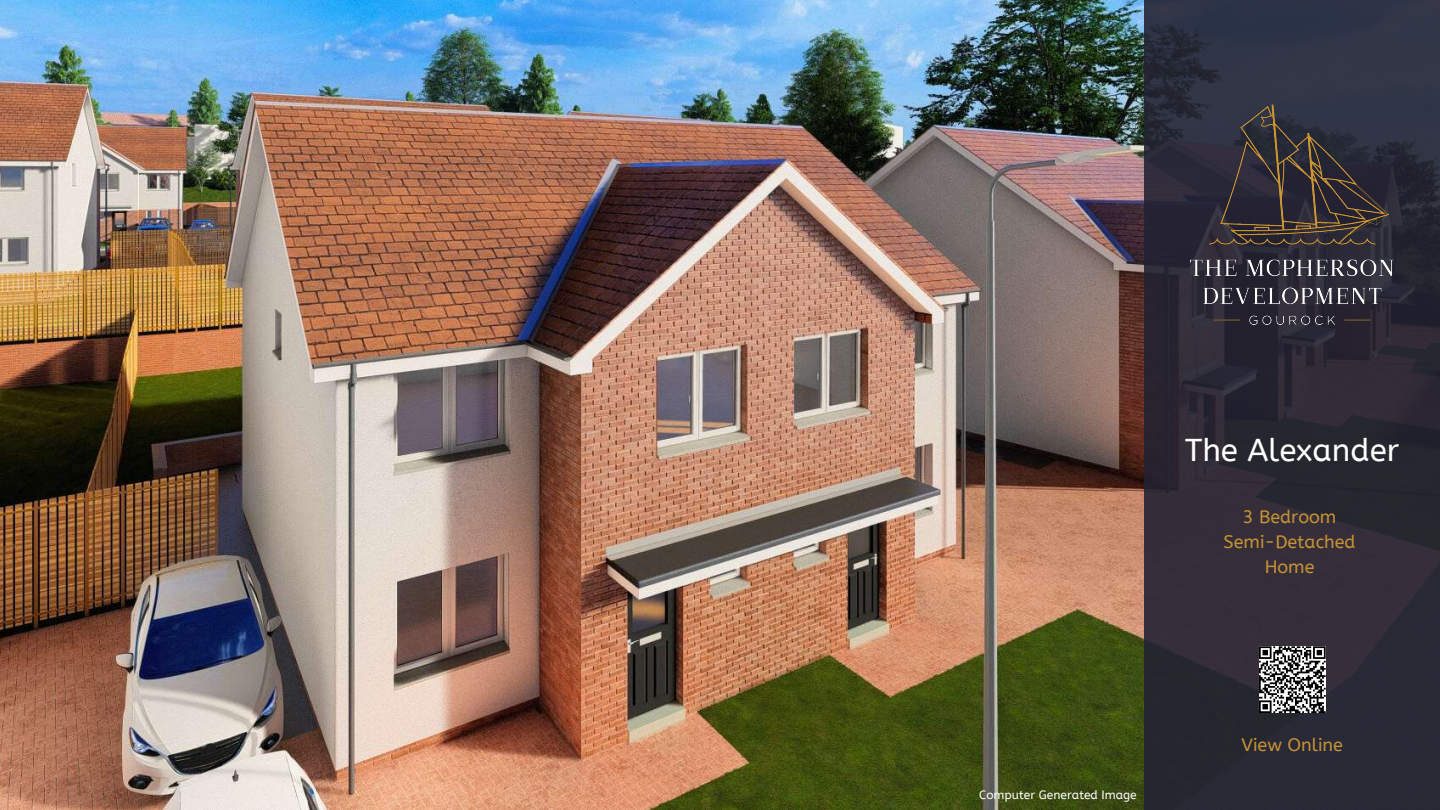
<style>
.page{position:relative;width:1440px;height:810px;background:#fff}
.page>*{position:absolute;margin:0;border:0;box-sizing:border-box;transform-origin:0 0}
.t1{font:31.5px "A Bee Zee";color:#fff}
.t2{font:18px/24.8px "A Bee Zee";color:#c69235;text-align:center}
.t3{font:12px "A Bee Zee";color:#fff}
</style>
<div class="page">
<img style="left:0;top:0;width:1144px;height:810px">
<div style="left:1144px;top:0;width:296px;height:810px;background:linear-gradient(to bottom,#2b2d3d,#2c2831)"></div>
<img style="left:1159px;top:81px;width:267px;height:267px">
<svg style="left:1259px;top:646px;width:67px;height:67px"></svg>
<h1 class="t1" style="left:1185px;top:432px;width:216px">The Alexander</h1>
<p class="t2" style="left:1224px;top:505px;width:134px">3 Bedroom<br>Semi-Detached<br>Home</p>
<p class="t3" style="left:979px;top:788px;width:159px">Computer Generated Image</p>
<p class="t2" style="left:1242px;top:733px;width:103px">View Online</p>
</div>
